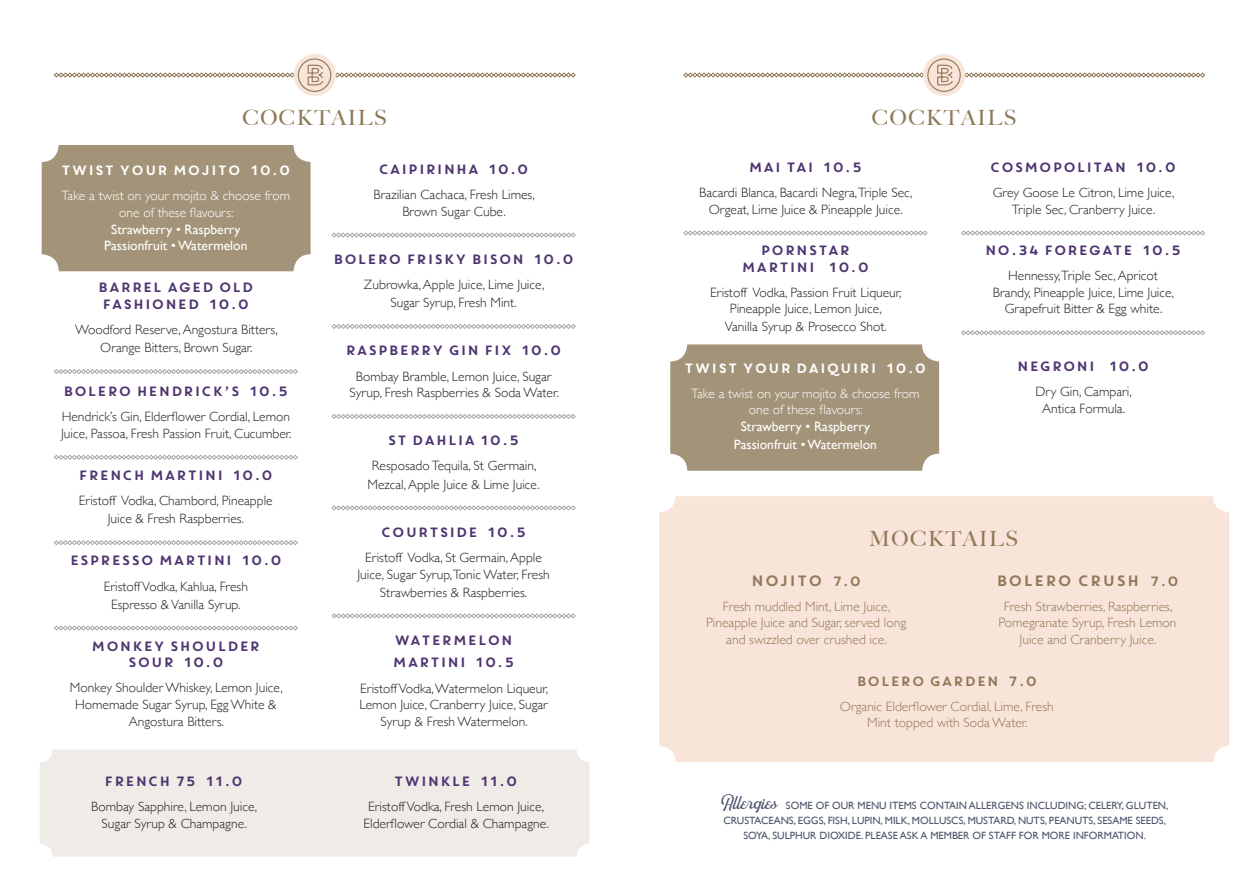
<style>
.page{position:relative;width:1259px;height:893px;background:#fff}
.page>*{position:absolute;margin:0;border:0;box-sizing:border-box;transform-origin:0 0}
.t1{font:500 21px "Big Caslon";letter-spacing:.075em;color:#8d7a58}
.Drink_title{font:15px "Core Circus";letter-spacing:-.025em;color:#8d7a58}
.DRINK_ITEM{font:300 13.5px/16.5px "Gill Sans";color:#231f20;text-align:center}
.Drink_title-2{font:13.5px/16.5px "Core Circus";letter-spacing:-.025em;color:#4d3470;text-align:center}
.END_DRINK{font:300 13.5px/16.8px "Gill Sans";color:#231f20;text-align:center}
.DRINK_ITEM-2{font:300 13.5px/16.5px "Gill Sans";color:#8d7a58;text-align:center}
.DRINK_ITEM-3{font:300 13.5px/16.8px "Gill Sans";color:#fff;text-align:center}
.Drink_title-3{font:13.5px "Core Circus";letter-spacing:-.025em;color:#fff}
.DRINK_ITEM-4{font:13.5px "Gill Sans";color:#fff}
.Drink_title-4{font:13.5px "Core Circus";letter-spacing:-.025em;color:#8d7a58}
.END_DRINK-2{font:13.5px "Core Circus";letter-spacing:-.025em;color:#4d3470}
.t2{font:10.5px/15px "Gill Sans";color:#4d546b;text-align:center}
.s1{font-weight:400}
.s2{font-size:13.5px}
.s3{font-family:"Bouchers Script";font-size:18.3px}
</style>
<div class="page">
<div style="left:42px;top:145px;width:268px;height:126px;background:#a39479;border-radius:17px"></div>
<div style="left:670px;top:344px;width:269px;height:127px;background:#a39479;border-radius:17px"></div>
<svg style="left:294px;top:54px;width:42px;height:42px"></svg>
<div style="left:298px;top:58px;width:33px;height:34px;border:1px solid #8d7a58;border-radius:50%"></div>
<svg style="left:54px;top:64px;width:522px;height:22px"></svg>
<svg style="left:923px;top:54px;width:42px;height:42px"></svg>
<div style="left:927px;top:58px;width:33px;height:34px;border:1px solid #8d7a58;border-radius:50%"></div>
<svg style="left:683px;top:64px;width:522px;height:22px"></svg>
<svg style="left:54px;top:369px;width:244px;height:5px"></svg>
<svg style="left:54px;top:455px;width:244px;height:5px"></svg>
<svg style="left:54px;top:540px;width:244px;height:5px"></svg>
<svg style="left:54px;top:625px;width:244px;height:6px"></svg>
<svg style="left:331px;top:233px;width:245px;height:5px"></svg>
<svg style="left:331px;top:324px;width:245px;height:5px"></svg>
<svg style="left:331px;top:414px;width:245px;height:5px"></svg>
<svg style="left:331px;top:505px;width:245px;height:5px"></svg>
<svg style="left:331px;top:613px;width:245px;height:5px"></svg>
<svg style="left:683px;top:230px;width:244px;height:6px"></svg>
<svg style="left:961px;top:230px;width:244px;height:6px"></svg>
<svg style="left:961px;top:330px;width:244px;height:5px"></svg>
<div style="left:40px;top:750px;width:549px;height:107px;background:#efece7;border-radius:13px"></div>
<div style="left:659px;top:496px;width:570px;height:266px;background:#f9e4d9;border-radius:16px"></div>
<p class="t1" style="left:242px;top:100px;width:146px">COCKTAILS</p>
<p class="t1" style="left:872px;top:100px;width:146px">COCKTAILS</p>
<p class="Drink_title-3" style="left:61px;top:161px;width:232px">TWIST YOUR MOJITO 10.0</p>
<p class="DRINK_ITEM-3" style="left:62px;top:187px;width:230px">Take a twist on your mojito &amp; choose from one of these flavours:<br><span class="s1">Strawberry • Raspberry<br>Passionfruit • Watermelon</span></p>
<p class="Drink_title-2" style="left:98px;top:279px;width:158px">BARREL AGED OLD<br>FASHIONED 10.0</p>
<p class="DRINK_ITEM" style="left:75px;top:320px;width:204px;line-height:18.3px">Woodford Reserve, Angostura Bitters,<br>Orange Bitters, Brown Sugar.</p>
<p class="Drink_title-2" style="left:63px;top:382px;width:228px">BOLERO HENDRICK’S 10.5</p>
<p class="DRINK_ITEM" style="left:61px;top:408px;width:232px;text-align:left">Hendrick’s Gin, Elderflower Cordial, Lemon<br>Juice, Passoa, Fresh Passion Fruit, Cucumber.</p>
<p class="Drink_title-2" style="left:78px;top:466px;width:197px">FRENCH MARTINI 10.0</p>
<p class="DRINK_ITEM" style="left:79px;top:491px;width:195px;line-height:18.3px">Eristoff Vodka, Chambord, Pineapple<br>Juice &amp; Fresh Raspberries.</p>
<p class="Drink_title-2" style="left:69px;top:552px;width:215px">ESPRESSO MARTINI 10.0</p>
<p class="DRINK_ITEM" style="left:104px;top:576px;width:146px;line-height:18.3px">Eristoff Vodka, Kahlua, Fresh<br>Espresso &amp; Vanilla Syrup.</p>
<p class="Drink_title-2" style="left:91px;top:637px;width:171px">MONKEY SHOULDER<br>SOUR 10.0</p>
<p class="END_DRINK" style="left:70px;top:679px;width:214px">Monkey Shoulder Whiskey, Lemon Juice,<br>Homemade Sugar Syrup, Egg White &amp;<br>Angostura Bitters.</p>
<p class="Drink_title-2" style="left:104px;top:772px;width:141px">FRENCH 75 11.0</p>
<p class="END_DRINK" style="left:91px;top:798px;width:167px">Bombay Sapphire, Lemon Juice,<br>Sugar Syrup &amp; Champagne.</p>
<p class="END_DRINK-2" style="left:378px;top:160px;width:153px">CAIPIRINHA 10.0</p>
<p class="DRINK_ITEM" style="left:373px;top:186px;width:163px">Brazilian Cachaca, Fresh Limes,<br>Brown Sugar Cube.</p>
<p class="Drink_title-2" style="left:333px;top:250px;width:243px">BOLERO FRISKY BISON 10.0</p>
<p class="DRINK_ITEM" style="left:364px;top:275px;width:182px;line-height:18.1px">Zubrowka, Apple Juice, Lime Juice,<br>Sugar Syrup, Fresh Mint.</p>
<p class="Drink_title-2" style="left:345px;top:342px;width:219px">RASPBERRY GIN FIX 10.0</p>
<p class="DRINK_ITEM" style="left:349px;top:367px;width:211px">Bombay Bramble, Lemon Juice, Sugar<br>Syrup, Fresh Raspberries &amp; Soda Water.</p>
<p class="Drink_title-2" style="left:387px;top:432px;width:134px">ST DAHLIA 10.5</p>
<p class="DRINK_ITEM" style="left:367px;top:456px;width:174px;line-height:18.1px">Resposado Tequila, St Germain,<br>Mezcal, Apple Juice &amp; Lime Juice.</p>
<p class="Drink_title-2" style="left:380px;top:523px;width:148px">COURTSIDE 10.5</p>
<p class="DRINK_ITEM" style="left:357px;top:548px;width:194px">Eristoff Vodka, St Germain, Apple<br>Juice, Sugar Syrup,Tonic Water, Fresh</p>
<p class="DRINK_ITEM" style="left:380px;top:583px;width:149px">Strawberries &amp; Raspberries.</p>
<p class="Drink_title-2" style="left:392px;top:628px;width:124px;line-height:22.6px;text-align:left">WATERMELON<br>MARTINI 10.5</p>
<p class="END_DRINK" style="left:359px;top:679px;width:190px">Eristoff Vodka, Watermelon Liqueur,<br>Lemon Juice, Cranberry Juice, Sugar<br>Syrup &amp; Fresh Watermelon.</p>
<p class="Drink_title-2" style="left:748px;top:159px;width:116px">MAI TAI 10.5</p>
<p class="DRINK_ITEM" style="left:699px;top:184px;width:215px">Bacardi Blanca, Bacardi Negra,Triple Sec,<br>Orgeat, Lime Juice &amp; Pineapple Juice.</p>
<p class="Drink_title-2" style="left:741px;top:242px;width:130px">PORNSTAR<br>MARTINI 10.0</p>
<p class="DRINK_ITEM" style="left:710px;top:283px;width:193px">Eristoff Vodka, Passion Fruit Liqueur,<br>Pineapple Juice, Lemon Juice,</p>
<p class="DRINK_ITEM" style="left:725px;top:318px;width:164px">Vanilla Syrup &amp; Prosecco Shot.</p>
<p class="Drink_title-3" style="left:684px;top:359px;width:244px">TWIST YOUR DAIQUIRI 10.0</p>
<p class="DRINK_ITEM-3" style="left:691px;top:385px;width:230px">Take a twist on your mojito &amp; choose from one of these flavours:<br><span class="s1">Strawberry • Raspberry</span></p>
<p class="DRINK_ITEM-4" style="left:734px;top:436px;width:145px">Passionfruit • Watermelon</p>
<p class="Drink_title-2" style="left:989px;top:159px;width:189px">COSMOPOLITAN 10.0</p>
<p class="DRINK_ITEM" style="left:993px;top:184px;width:183px">Grey Goose Le Citron, Lime Juice,<br>Triple Sec, Cranberry Juice.</p>
<p class="Drink_title-2" style="left:984px;top:242px;width:199px">NO.34 FOREGATE 10.5</p>
<p class="DRINK_ITEM" style="left:993px;top:267px;width:183px">Hennessy,Triple Sec, Apricot<br>Brandy, Pineapple Juice, Lime Juice,<br>Grapefruit Bitter &amp; Egg white.</p>
<p class="Drink_title-2" style="left:1016px;top:358px;width:135px">NEGRONI 10.0</p>
<p class="DRINK_ITEM" style="left:1035px;top:383px;width:98px">Dry Gin, Campari,<br>Antica Formula.</p>
<p class="t1" style="left:869px;top:522px;width:150px">MOCKTAILS</p>
<p class="Drink_title" style="left:750px;top:570px;width:113px">NOJITO <span class="s2">7.0</span></p>
<p class="DRINK_ITEM-2" style="left:706px;top:598px;width:202px">Fresh muddled Mint, Lime Juice,<br>Pineapple Juice and Sugar, served long and swizzled over crushed ice.</p>
<p class="Drink_title" style="left:995px;top:570px;width:185px">BOLERO CRUSH <span class="s2">7.0</span></p>
<p class="DRINK_ITEM-2" style="left:998px;top:598px;width:179px">Fresh Strawberries, Raspberries,<br>Pomegranate Syrup, Fresh Lemon<br>Juice and Cranberry Juice.</p>
<p class="Drink_title-4" style="left:856px;top:672px;width:183px">BOLERO GARDEN 7.0</p>
<p class="DRINK_ITEM-2" style="left:840px;top:697px;width:215px">Organic Elderflower Cordial, Lime, Fresh<br>Mint topped with Soda Water.</p>
<p class="Drink_title-2" style="left:393px;top:772px;width:126px">TWINKLE 11.0</p>
<p class="END_DRINK" style="left:363px;top:798px;width:187px">Eristoff Vodka, Fresh Lemon Juice,<br>Elderflower Cordial &amp; Champagne.</p>
<p class="t2" style="left:721px;top:798px;width:449px"><span class="s3">Allergies</span> SOME OF OUR MENU ITEMS CONTAIN ALLERGENS INCLUDING; CELERY, GLUTEN,<br>CRUSTACEANS, EGGS, FISH, LUPIN, MILK, MOLLUSCS, MUSTARD, NUTS, PEANUTS, SESAME SEEDS,<br>SOYA, SULPHUR DIOXIDE. PLEASE ASK A MEMBER OF STAFF FOR MORE INFORMATION.</p>
</div>
